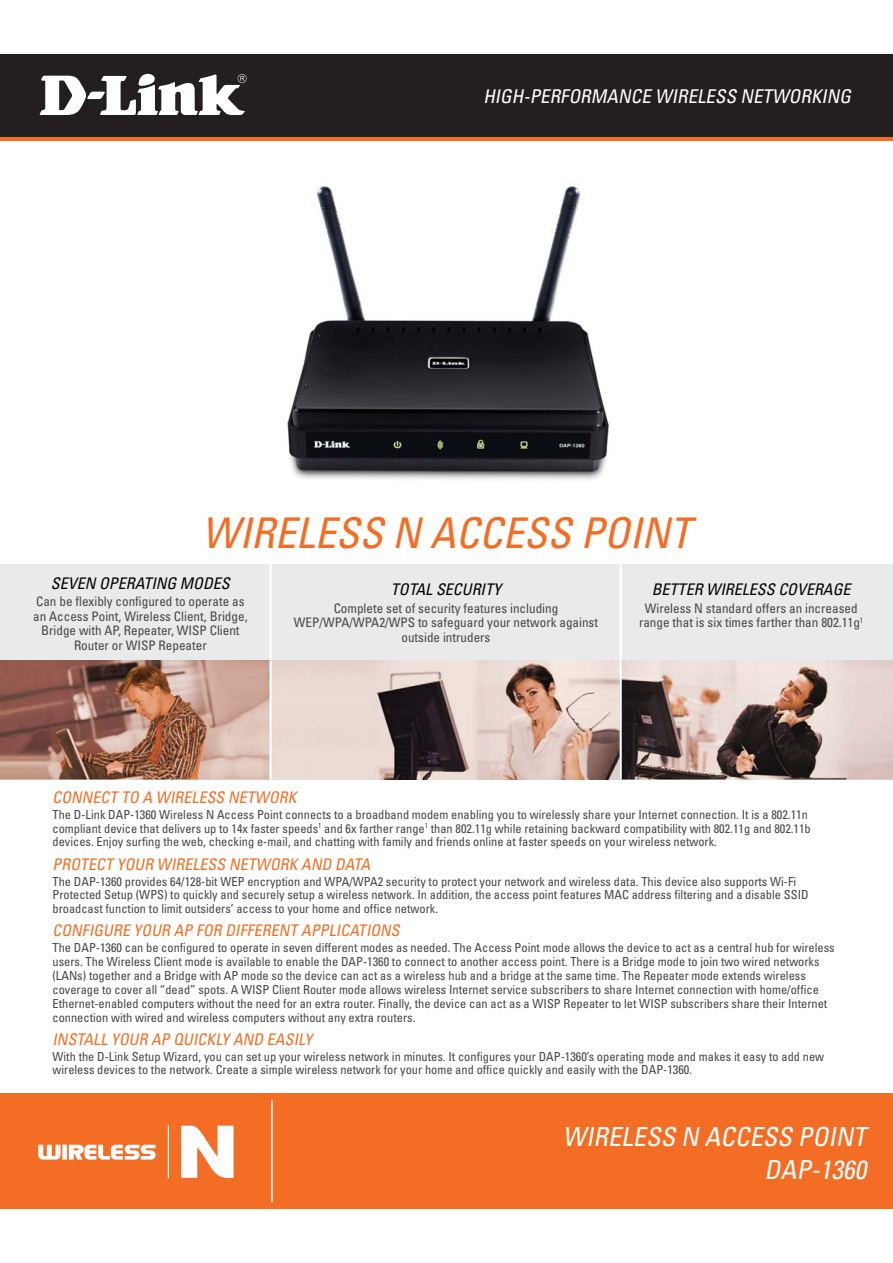
<style>
.page{position:relative;width:893px;height:1263px;background:#fff}
.page>*{position:absolute;margin:0;border:0;box-sizing:border-box;transform-origin:0 0}
.t1{font:italic condensed 42.3px "Univers";color:#f36e24}
.t2{font:italic condensed 26.25px/33.9px "Univers";color:#fff;text-align:right}
.t3{font:italic condensed 18.9px "Univers";color:#fff}
.t4{font:italic condensed 16.05px "Univers";color:#f36e24}
.t5{font:italic condensed 16.05px "Univers";color:#010202}
.t6{font:condensed 13.2px/14.5px "Univers";color:#464647;text-align:center}
.t7{font:condensed 12.45px/13.8px "Univers";color:#464647}
</style>
<div class="page">
<div style="left:0;top:1094px;width:893px;height:115px;background:#f36e24"></div>
<svg style="left:38px;top:1126px;width:196px;height:53px"></svg>
<hr style="left:168px;top:1126px;width:1px;height:52px;background:#fff">
<hr style="left:271px;top:1100px;width:2px;height:102px;background:#fff">
<div style="left:0;top:54px;width:893px;height:87px;background:#f36e24"></div>
<div style="left:0;top:54px;width:893px;height:83px;background:#231f20"></div>
<svg style="left:40px;top:73px;width:207px;height:42px"></svg>
<div style="left:0;top:564px;width:893px;height:98px;background:#e9eaeb"></div>
<hr style="left:269px;top:564px;width:3px;height:97px;background:#fff">
<hr style="left:619px;top:564px;width:3px;height:97px;background:#fff">
<img style="left:0;top:661px;width:893px;height:119px">
<hr style="left:269px;top:661px;width:3px;height:119px;background:#fff">
<hr style="left:619px;top:661px;width:3px;height:119px;background:#fff">
<img style="left:287px;top:183px;width:323px;height:297px">
<h3 class="t3" style="left:483px;top:89px;width:372px">HIGH-PERFORMANCE WIRELESS NETWORKING</h3>
<h1 class="t1" style="left:202px;top:518px;width:490px">WIRELESS N ACCESS POINT</h1>
<p class="t5" style="left:51px;top:577px;width:180px">SEVEN OPERATING MODES</p>
<p class="t6" style="left:33px;top:595px;width:216px">Can be flexibly configured to operate as an Access Point, Wireless Client, Bridge, Bridge with AP, Repeater, WISP Client Router or WISP Repeater</p>
<p class="t5" style="left:391px;top:584px;width:112px">TOTAL SECURITY</p>
<p class="t6" style="left:294px;top:602px;width:306px">Complete set of security features including<br>WEP/WPA/WPA2/WPS to safeguard your network against outside intruders</p>
<p class="t5" style="left:652px;top:584px;width:200px">BETTER WIRELESS COVERAGE</p>
<p class="t6" style="left:639px;top:602px;width:226px">Wireless N standard offers an increased range that is six times farther than 802.11g<sup>1</sup></p>
<p class="t4" style="left:53px;top:791px;width:246px">CONNECT TO A WIRELESS NETWORK</p>
<p class="t7" style="left:53px;top:809px;width:760px">The D-Link DAP-1360 Wireless N Access Point connects to a broadband modem enabling you to wirelessly share your Internet connection. It is a 802.11n compliant device that delivers up to 14x faster speeds<sup>1</sup> and 6x farther range<sup>1</sup> than 802.11g while retaining backward compatibility with 802.11g and 802.11b devices. Enjoy surfing the web, checking e-mail, and chatting with family and friends online at faster speeds on your wireless network.</p>
<p class="t4" style="left:53px;top:858px;width:322px">PROTECT YOUR WIRELESS NETWORK AND DATA</p>
<p class="t7" style="left:53px;top:875px;width:758px">The DAP-1360 provides 64/128-bit WEP encryption and WPA/WPA2 security to protect your network and wireless data. This device also supports Wi-Fi<br>Protected Setup (WPS) to quickly and securely setup a wireless network. In addition, the access point features MAC address filtering and a disable SSID broadcast function to limit outsiders’ access to your home and office network.</p>
<p class="t4" style="left:53px;top:925px;width:351px">CONFIGURE YOUR AP FOR DIFFERENT APPLICATIONS</p>
<p class="t7" style="left:53px;top:942px;width:784px">The DAP-1360 can be configured to operate in seven different modes as needed. The Access Point mode allows the device to act as a central hub for wireless users. The Wireless Client mode is available to enable the DAP-1360 to connect to another access point. There is a Bridge mode to join two wired networks (LANs) together and a Bridge with AP mode so the device can act as a wireless hub and a bridge at the same time. The Repeater mode extends wireless coverage to cover all “dead” spots. A WISP Client Router mode allows wireless Internet service subscribers to share Internet connection with home/office Ethernet-enabled computers without the need for an extra router. Finally, the device can act as a WISP Repeater to let WISP subscribers share their Internet connection with wired and wireless computers without any extra routers.</p>
<p class="t4" style="left:53px;top:1033px;width:261px">INSTALL YOUR AP QUICKLY AND EASILY</p>
<p class="t7" style="left:53px;top:1050px;width:773px">With the D-Link Setup Wizard, you can set up your wireless network in minutes. It configures your DAP-1360’s operating mode and makes it easy to add new wireless devices to the network. Create a simple wireless network for your home and office quickly and easily with the DAP-1360.</p>
<h2 class="t2" style="left:563px;top:1122px;width:309px">WIRELESS N ACCESS POINT<br>DAP-1360</h2>
</div>
